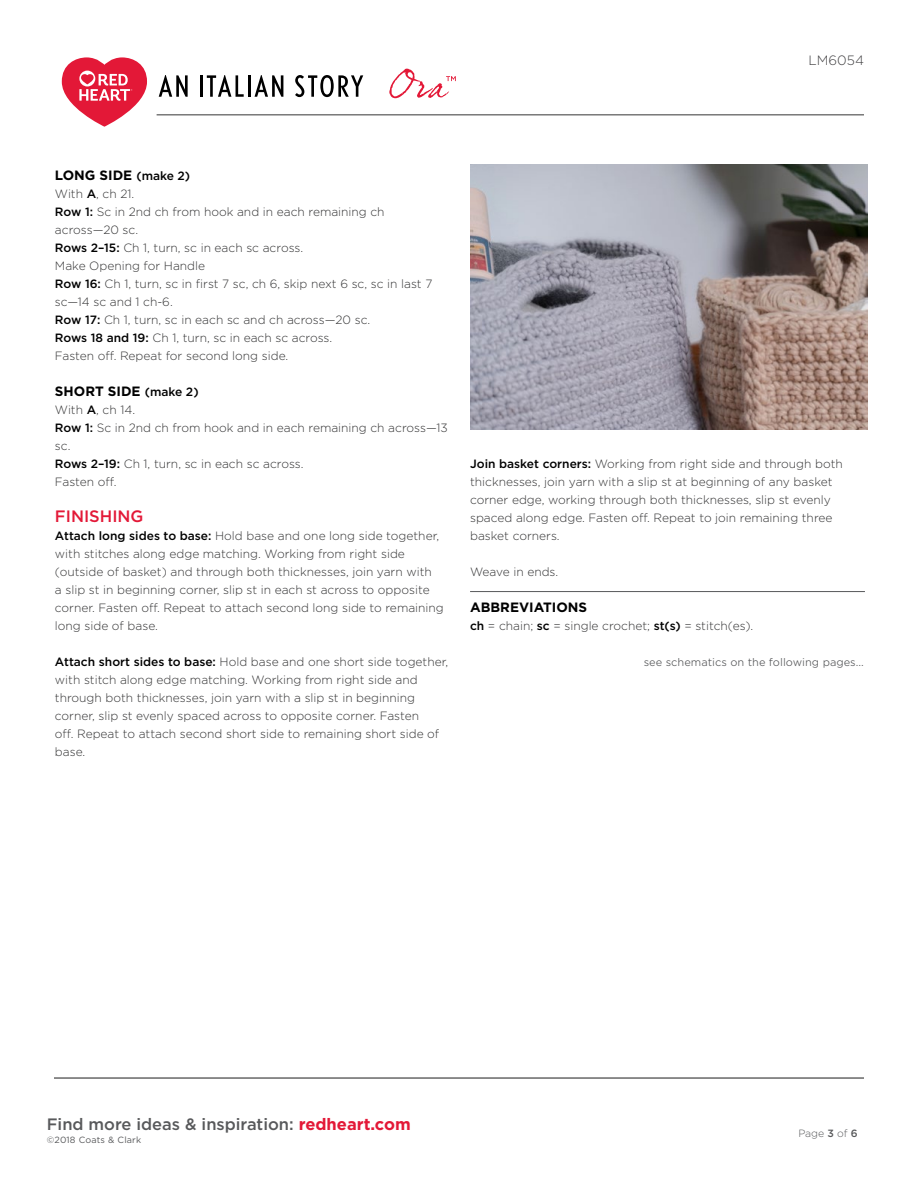
<style>
.page{position:relative;width:918px;height:1188px;background:#fff}
.page>*{position:absolute;margin:0;border:0;box-sizing:border-box;transform-origin:0 0}
.t1{font:500 16.5px "Gotham";color:#58595b}
.t2{font:500 16.5px "Gotham";color:#e31837}
.t3{font:700 13.5px "Gotham";color:#000}
.t4{font:300 13.5px "Gotham";color:#414042}
.t5{font:300 12px/18px "Gotham";color:#333334}
.t6{font:300 10.5px "Gotham S Sm";color:#58595b}
.t7{font:300 10.5px "Gotham";color:#58595b}
.t8{font:9px "Gotham";letter-spacing:.02em;color:#58595b}
.s1{font-weight:500;font-size:12px}
.s2{font-weight:500;color:#000}
.s3{font-weight:700;color:#e31837}
.s4{font-weight:500}
</style>
<div class="page">
<svg style="left:389px;top:69px;width:67px;height:29px"></svg>
<svg style="left:62px;top:57px;width:85px;height:70px"></svg>
<hr style="left:157px;top:115px;width:707px;height:1px;background:#000">
<svg style="left:159px;top:75px;width:29px;height:22px"></svg>
<hr style="left:200px;top:75px;width:3px;height:22px;background:#000">
<svg style="left:207px;top:75px;width:37px;height:22px"></svg>
<hr style="left:248px;top:75px;width:3px;height:22px;background:#000">
<svg style="left:255px;top:75px;width:28px;height:22px"></svg>
<svg style="left:295px;top:75px;width:68px;height:22px"></svg>
<hr style="left:54px;top:1078px;width:810px;height:1px;background:#000">
<hr style="left:470px;top:591px;width:395px;height:1px;background:#58595b">
<img style="left:470px;top:165px;width:397px;height:265px">
<p class="t4" style="left:809px;top:51px;width:57px">LM6054</p>
<p class="t3" style="left:55px;top:166px;width:137px">LONG SIDE <span class="s1">(make 2)</span></p>
<p class="t5" style="left:55px;top:184px;width:379px">With <span class="s2">A</span>, ch 21.<br><span class="s2">Row 1:</span> Sc in 2nd ch from hook and in each remaining ch across—20 sc.<br><span class="s2">Rows 2–15:</span> Ch 1, turn, sc in each sc across.<br>Make Opening for Handle<br><span class="s2">Row 16:</span> Ch 1, turn, sc in first 7 sc, ch 6, skip next 6 sc, sc in last 7 sc—14 sc and 1 ch-6.<br><span class="s2">Row 17:</span> Ch 1, turn, sc in each sc and ch across—20 sc.<br><span class="s2">Rows 18 and 19:</span> Ch 1, turn, sc in each sc across.<br>Fasten off. Repeat for second long side.</p>
<p class="t3" style="left:55px;top:382px;width:145px">SHORT SIDE <span class="s1">(make 2)</span></p>
<p class="t5" style="left:55px;top:400px;width:394px">With <span class="s2">A</span>, ch 14.<br><span class="s2">Row 1:</span> Sc in 2nd ch from hook and in each remaining ch across—13 sc.<br><span class="s2">Rows 2–19:</span> Ch 1, turn, sc in each sc across.<br>Fasten off.</p>
<h1 class="t2" style="left:55px;top:505px;width:90px">FINISHING</h1>
<p class="t5" style="left:55px;top:526px;width:390px"><span class="s2">Attach long sides to base:</span> Hold base and one long side together, with stitches along edge matching. Working from right side (outside of basket) and through both thicknesses, join yarn with<br>a slip st in beginning corner, slip st in each st across to opposite corner. Fasten off. Repeat to attach second long side to remaining long side of base.</p>
<p class="t5" style="left:55px;top:652px;width:395px"><span class="s2">Attach short sides to base:</span> Hold base and one short side together, with stitch along edge matching. Working from right side and through both thicknesses, join yarn with a slip st in beginning corner, slip st evenly spaced across to opposite corner. Fasten<br>off. Repeat to attach second short side to remaining short side of base.</p>
<p class="t5" style="left:470px;top:454px;width:374px"><span class="s2">Join basket corners:</span> Working from right side and through both thicknesses, join yarn with a slip st at beginning of any basket corner edge, working through both thicknesses, slip st evenly spaced along edge. Fasten off. Repeat to join remaining three basket corners.</p>
<p class="t5" style="left:470px;top:562px;width:90px">Weave in ends.</p>
<p class="t3" style="left:470px;top:598px;width:119px">ABBREVIATIONS</p>
<p class="t5" style="left:470px;top:616px;width:285px"><span class="s2">ch</span> = chain; <span class="s2">sc</span> = single crochet; <span class="s2">st(s)</span> = stitch(es).</p>
<p class="t6" style="left:644px;top:655px;width:222px">see schematics on the following pages...</p>
<h1 class="t1" style="left:47px;top:1113px;width:365px">Find more ideas &amp; inspiration: <span class="s3">redheart.com</span></h1>
<p class="t8" style="left:47px;top:1134px;width:96px">©2018 Coats &amp; Clark</p>
<p class="t7" style="left:798px;top:1126px;width:61px">Page <span class="s4">3</span> of <span class="s4">6</span></p>
</div>
